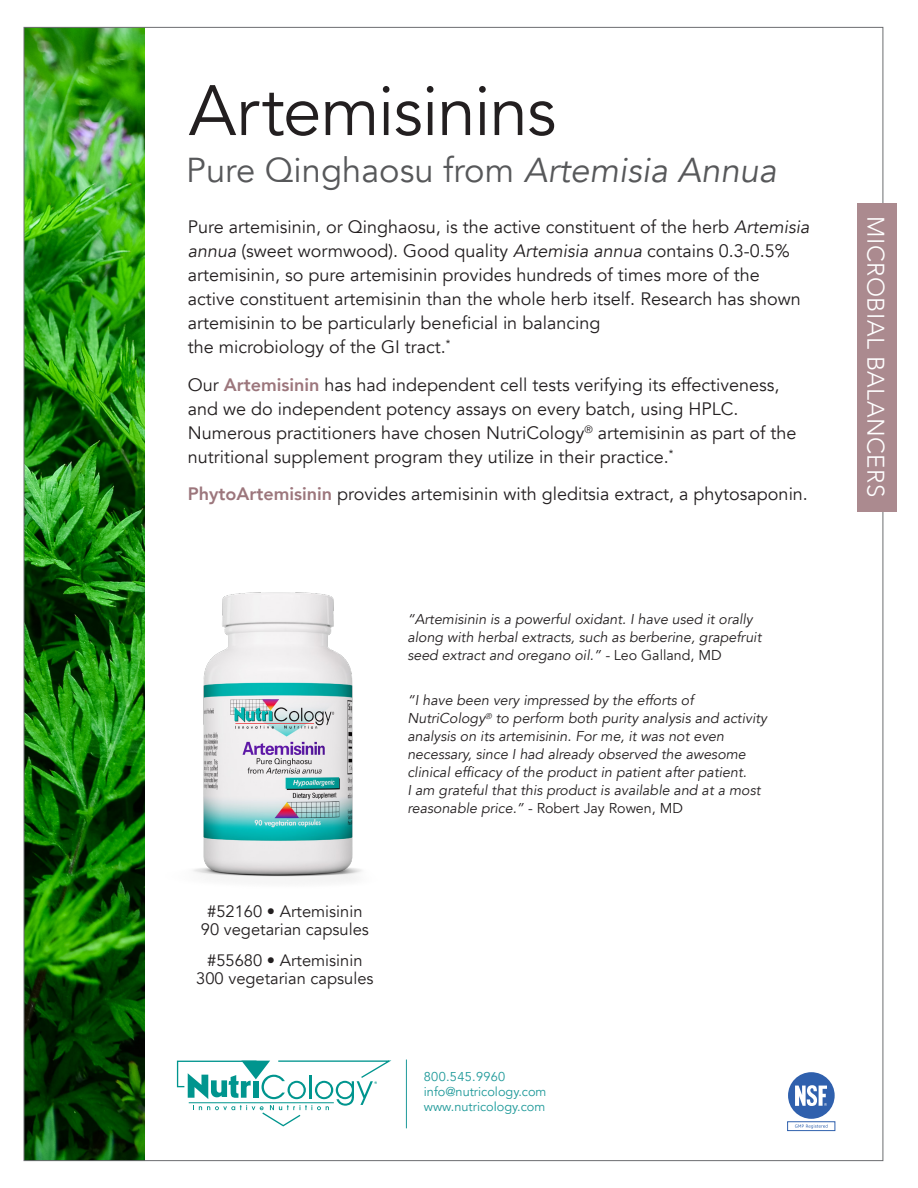
<style>
.page{position:relative;width:918px;height:1188px;background:#fff}
.page>*{position:absolute;margin:0;border:0;box-sizing:border-box;transform-origin:0 0}
.t1{font:70.5px "Avenir";letter-spacing:-.015em;color:#231f20}
.t2{font:34.5px "Avenir";color:#57585a}
.t3{font:300 24px "Avenir";letter-spacing:.02em;color:#fff}
.t4{font:18px/24px "Avenir";color:#231f20}
.t5{font:16.5px/18px "Avenir";color:#231f20;text-align:center}
.t6{font:italic 14.25px/18px "Avenir";color:#231f20}
.t7{font:12.75px/15.3px "Avenir";color:#1e9999}
.t8{font:12.75px "Avenir";letter-spacing:.025em;color:#1e9999}
.s1{font-style:italic}
.s2{font-weight:800;color:#9c767c}
.s3{font-style:normal}
.s4{color:#099}
</style>
<div class="page">
<div style="left:788px;top:1072px;width:47px;height:47px;background:#2f60ad;border-radius:50%"></div>
<div style="left:787px;top:1121px;width:48px;height:10px;border:1px solid #3061ad"></div>
<svg style="left:795px;top:1085px;width:32px;height:21px"></svg>
<svg style="left:795px;top:1124px;width:33px;height:5px"></svg>
<img style="left:193px;top:592px;width:169px;height:289px">
<img style="left:26px;top:29px;width:118px;height:1130px">
<hr style="left:406px;top:1060px;width:1px;height:68px;background:#1e9999">
<svg style="left:177px;top:1060px;width:214px;height:66px"></svg>
<div style="left:857px;top:203px;width:40px;height:309px;background:#ab8a8f"></div>
<p class="t1" style="left:189px;top:69px;width:369px">Artemisinins</p>
<p class="t2" style="left:186px;top:149px;width:592px">Pure Qinghaosu from <span class="s1">Artemisia Annua</span></p>
<p class="t4" style="left:188px;top:215px;width:623px">Pure artemisinin, or Qinghaosu, is the active constituent of the herb <span class="s1">Artemisia annua</span> (sweet wormwood). Good quality <span class="s1">Artemisia annua</span> contains 0.3-0.5% artemisinin, so pure artemisinin provides hundreds of times more of the active constituent artemisinin than the whole herb itself. Research has shown artemisinin to be particularly beneficial in balancing<br>the microbiology of the GI tract.<sup>*</sup></p>
<p class="t4" style="left:188px;top:373px;width:610px">Our <span class="s2">Artemisinin</span> has had independent cell tests verifying its effectiveness, and we do independent potency assays on every batch, using HPLC.<br>Numerous practitioners have chosen NutriCology<sup>®</sup> artemisinin as part of the nutritional supplement program they utilize in their practice.<sup>*</sup></p>
<p class="t4" style="left:188px;top:482px;width:622px"><span class="s2">PhytoArtemisinin</span> provides artemisinin with gleditsia extract, a phytosaponin.</p>
<p class="t5" style="left:201px;top:902px;width:170px">#52160 • Artemisinin<br>90 vegetarian capsules</p>
<p class="t5" style="left:196px;top:952px;width:179px">#55680 • Artemisinin<br>300 vegetarian capsules</p>
<p class="t6" style="left:407px;top:611px;width:356px">“Artemisinin is a powerful oxidant. I have used it orally along with herbal extracts, such as berberine, grapefruit seed extract and oregano oil.” - <span class="s3">Leo Galland, MD</span></p>
<p class="t6" style="left:407px;top:692px;width:361px">“I have been very impressed by the efforts of NutriCology<sup>®</sup> to perform both purity analysis and activity analysis on its artemisinin. For me, it was not even necessary, since I had already observed the awesome clinical efficacy of the product in patient after patient.<br>I am grateful that this product is available and at a most reasonable price.” <span class="s3">- Robert Jay Rowen, MD</span></p>
<p class="t8" style="left:424px;top:1069px;width:83px">800.545.9960</p>
<p class="t7" style="left:424px;top:1084px;width:124px">info@nutricology.com www.nutrico<span class="s4">l</span>ogy.com</p>
<p class="t3" style="left:890px;top:216px;width:282px;rotate:90deg">MICROBIAL BALANCERS</p>
</div>
